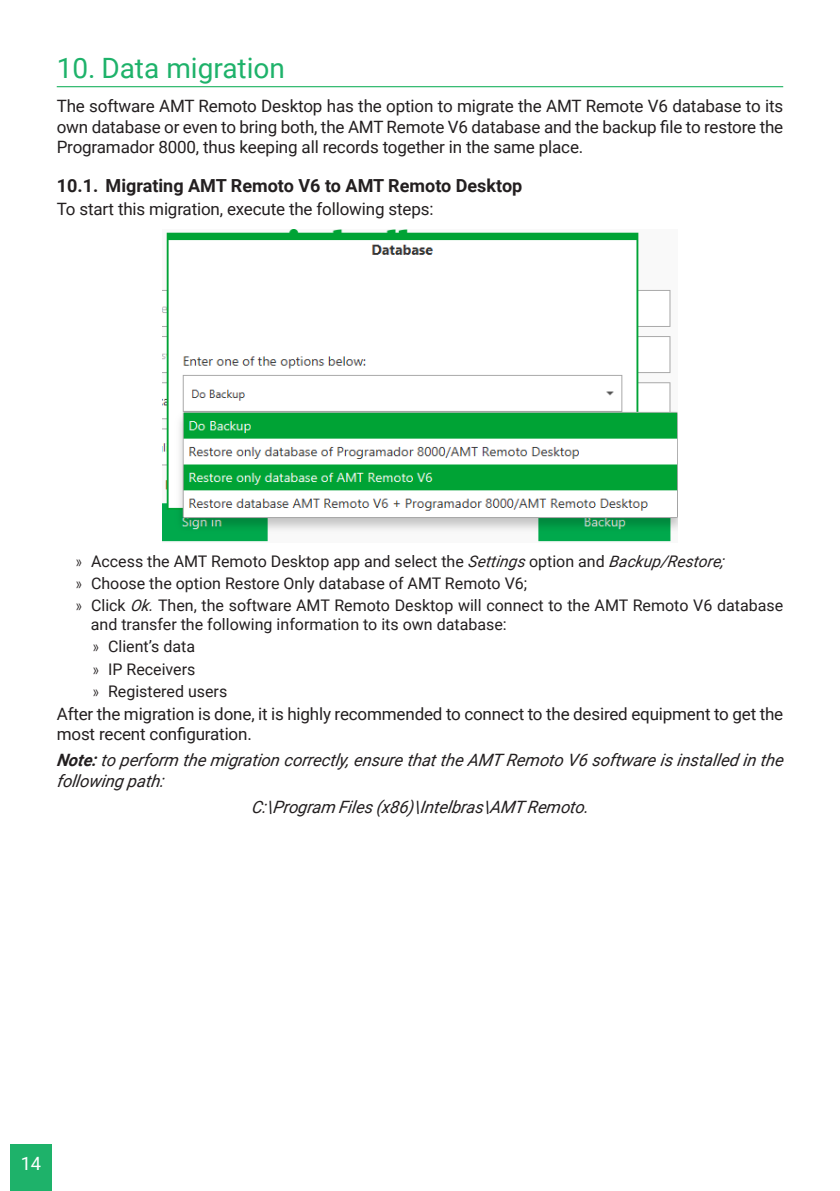
<style>
.page{position:relative;width:840px;height:1191px;background:#fff}
.page>*{position:absolute;margin:0;border:0;box-sizing:border-box;transform-origin:0 0}
.t1{font:28px "Roboto";color:#1eb26a}
.t2{font:18.2px "Roboto";color:#fff}
.t3{font:700 18px "Roboto";color:#231f20}
._0__Corpo_de_texto{font:17px/20.4px "Roboto";letter-spacing:-.01em;color:#231f20;text-align:justify}
._0__Corpo_de_texto-2{font:italic 17px/20.4px "Roboto";letter-spacing:-.01em;color:#231f20}
.t4{font:16px/19.2px "Roboto";color:#231f20}
.s1{font-family:"Frutiger LT Std";font-weight:300;font-stretch:condensed}
.s2{font-style:italic}
.s3{font-weight:700}
</style>
<div class="page">
<div style="left:10px;top:1144px;width:42px;height:47px;background:#1eb26a"></div>
<hr style="left:57px;top:86px;width:725px;height:1px;background:#00a94c">
<img style="left:162px;top:230px;width:515px;height:312px">
<p class="t1" style="left:57px;top:48px;width:230px">10. Data migration</p>
<p class="_0__Corpo_de_texto" style="left:57px;top:95px;width:727px">The software AMT Remoto Desktop has the option to migrate the AMT Remote V6 database to its own database or even to bring both, the AMT Remote V6 database and the backup file to restore the Programador 8000, thus keeping all records together in the same place.</p>
<p class="t3" style="left:57px;top:173px;width:467px">10.1. Migrating AMT Remoto V6 to AMT Remoto Desktop</p>
<p class="_0__Corpo_de_texto" style="left:57px;top:198px;width:378px">To start this migration, execute the following steps:</p>
<p class="t4" style="left:75px;top:551px;width:650px"><span class="s1">»</span> Access the AMT Remoto Desktop app and select the <span class="s2">Settings</span> option and <span class="s2">Backup/Restore;</span></p>
<p class="t4" style="left:75px;top:573px;width:453px"><span class="s1">»</span> Choose the option Restore Only database of AMT Remoto V6;</p>
<p class="t4" style="left:91px;top:595px;width:693px;text-indent:-16px"><span class="s1">»</span> Click <span class="s2">Ok.</span> Then, the software AMT Remoto Desktop will connect to the AMT Remoto V6 database and transfer the following information to its own database:</p>
<p class="t4" style="left:92px;top:636px;width:104px"><span class="s1">»</span> Client’s data</p>
<p class="t4" style="left:92px;top:658px;width:105px"><span class="s1">»</span> IP Receivers</p>
<p class="t4" style="left:92px;top:680px;width:136px"><span class="s1">»</span> Registered users</p>
<p class="_0__Corpo_de_texto" style="left:57px;top:703px;width:727px">After the migration is done, it is highly recommended to connect to the desired equipment to get the most recent configuration.</p>
<p class="_0__Corpo_de_texto-2" style="left:57px;top:749px;width:731px"><span class="s3">Note:</span>to p erform the migration correctly, ensure thatthe AMT Remoto V6 software is installed in the following p ath:</p>
<p class="_0__Corpo_de_texto-2" style="left:251px;top:796px;width:342px">C:\Program Files (x86) \Intelbras\A MT Remoto.</p>
<p class="t2" style="left:21px;top:1151px;width:22px">14</p>
</div>
